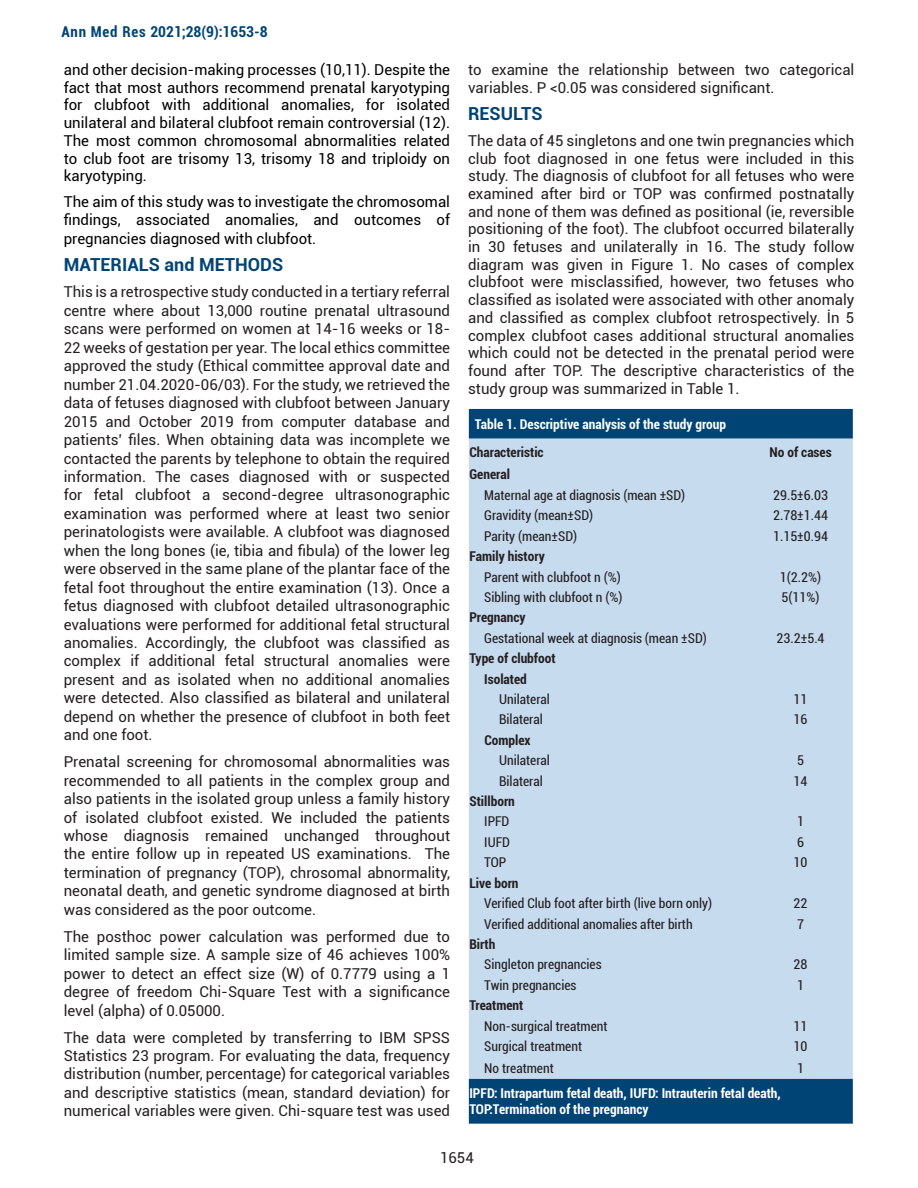
<style>
.page{position:relative;width:918px;height:1188px;background:#fff}
.page>*{position:absolute;margin:0;border:0;box-sizing:border-box;transform-origin:0 0}
.t1{font:700 18px "Roboto";color:#004475}
.t2{font:15px/18.5px "Roboto";color:#231f20;text-align:justify}
.t3{font:15px/17.7px "Roboto";color:#000;text-align:justify}
.t4{font:700 condensed 15px "Roboto";color:#004475}
.t5{font:condensed 13.5px "Roboto";color:#231f20}
.t6{font:700 condensed 13.5px/16.2px "Roboto";color:#fff}
.t7{font:700 condensed 13.5px/20.4px "Roboto";color:#231f20}
</style>
<div class="page">
<div style="left:469px;top:409px;width:384px;height:715px;background:#004475"></div>
<div style="left:469px;top:439px;width:384px;height:640px;background:#c7dbef"></div>
<p class="t4" style="left:61px;top:21px;width:208px">Ann Med Res 2021;28(9):1653-8</p>
<p class="t3" style="left:64px;top:60px;width:388px">and other decision-making processes (10,11). Despite the fact that most authors recommend prenatal karyotyping for clubfoot with additional anomalies, for isolated unilateral and bilateral clubfoot remain controversial (12).<br>The most common chromosomal abnormalities related to club foot are trisomy 13, trisomy 18 and triploidy on karyotyping.</p>
<p class="t3" style="left:64px;top:192px;width:388px;line-height:18.1px">The aim of this study was to investigate the chromosomal findings, associated anomalies, and outcomes of pregnancies diagnosed with clubfoot.</p>
<p class="t1" style="left:64px;top:251px;width:221px">MATERIALS and METHODS</p>
<p class="t2" style="left:64px;top:282px;width:388px">This is a retrospective study conducted in a tertiary referral centre where about 13,000 routine prenatal ultrasound scans were performed on women at 14-16 weeks or 18- 22 weeks of gestation per year. The local ethics committee approved the study (Ethical committee approval date and number 21.04.2020-06/03). For the study, we retrieved the data of fetuses diagnosed with clubfoot between January 2015 and October 2019 from computer database and patients’ files. When obtaining data was incomplete we contacted the parents by telephone to obtain the required information. The cases diagnosed with or suspected for fetal clubfoot a second-degree ultrasonographic examination was performed where at least two senior perinatologists were available. A clubfoot was diagnosed when the long bones (ie, tibia and fibula) of the lower leg were observed in the same plane of the plantar face of the fetal foot throughout the entire examination (13). Once a fetus diagnosed with clubfoot detailed ultrasonographic evaluations were performed for additional fetal structural anomalies. Accordingly, the clubfoot was classified as complex if additional fetal structural anomalies were present and as isolated when no additional anomalies were detected. Also classified as bilateral and unilateral depend on whether the presence of clubfoot in both feet and one foot.</p>
<p class="t2" style="left:64px;top:752px;width:388px">Prenatal screening for chromosomal abnormalities was recommended to all patients in the complex group and also patients in the isolated group unless a family history of isolated clubfoot existed. We included the patients whose diagnosis remained unchanged throughout the entire follow up in repeated US examinations. The termination of pregnancy (TOP), chrosomal abnormality, neonatal death, and genetic syndrome diagnosed at birth was considered as the poor outcome.</p>
<p class="t2" style="left:64px;top:927px;width:388px">The posthoc power calculation was performed due to limited sample size. A sample size of 46 achieves 100% power to detect an effect size (W) of 0.7779 using a 1 degree of freedom Chi-Square Test with a significance level (alpha) of 0.05000.</p>
<p class="t2" style="left:64px;top:1027px;width:388px">The data were completed by transferring to IBM SPSS Statistics 23 program. For evaluating the data, frequency distribution (number, percentage) for categorical variables and descriptive statistics (mean, standard deviation) for numerical variables were given. Chi-square test was used</p>
<p class="t2" style="left:468px;top:60px;width:388px">to examine the relationship between two categorical variables. P &lt;0.05 was considered significant.</p>
<p class="t1" style="left:468px;top:101px;width:76px">RESULTS</p>
<p class="t2" style="left:468px;top:131px;width:388px;line-height:17.7px">The data of 45 singletons and one twin pregnancies which club foot diagnosed in one fetus were included in this study. The diagnosis of clubfoot for all fetuses who were examined after bird or TOP was confirmed postnatally and none of them was defined as positional (ie, reversible positioning of the foot). The clubfoot occurred bilaterally in 30 fetuses and unilaterally in 16. The study follow diagram was given in Figure 1. No cases of complex clubfoot were misclassified, however, two fetuses who classified as isolated were associated with other anomaly and classified as complex clubfoot retrospectively. İn 5 complex clubfoot cases additional structural anomalies which could not be detected in the prenatal period were found after TOP. The descriptive characteristics of the study group was summarized in Table 1.</p>
<p class="t6" style="left:475px;top:415px;width:253px">Table 1. Descriptive analysis of the study group</p>
<p class="t7" style="left:469px;top:441px;width:76px">Characteristic</p>
<p class="t7" style="left:770px;top:441px;width:64px">No of cases</p>
<p class="t7" style="left:469px;top:464px;width:42px">General</p>
<p class="t5" style="left:484px;top:486px;width:203px">Maternal age at diagnosis (mean ±SD)</p>
<p class="t5" style="left:773px;top:486px;width:56px">29.5±6.03</p>
<p class="t5" style="left:484px;top:506px;width:111px">Gravidity (mean±SD)</p>
<p class="t5" style="left:773px;top:506px;width:56px">2.78±1.44</p>
<p class="t5" style="left:484px;top:527px;width:94px">Parity (mean±SD)</p>
<p class="t5" style="left:773px;top:527px;width:56px">1.15±0.94</p>
<p class="t7" style="left:469px;top:546px;width:77px">Family history</p>
<p class="t5" style="left:484px;top:567px;width:138px">Parent with clubfoot n (%)</p>
<p class="t5" style="left:780px;top:567px;width:43px">1(2.2%)</p>
<p class="t5" style="left:484px;top:588px;width:140px">Sibling with clubfoot n (%)</p>
<p class="t5" style="left:782px;top:588px;width:39px">5(11%)</p>
<p class="t7" style="left:469px;top:607px;width:58px">Pregnancy</p>
<p class="t5" style="left:484px;top:629px;width:224px">Gestational week at diagnosis (mean ±SD)</p>
<p class="t5" style="left:777px;top:629px;width:50px">23.2±5.4</p>
<p class="t7" style="left:484px;top:648px;width:73px;text-indent:-15px">Type of clubfoot<br>Isolated</p>
<p class="t5" style="left:499px;top:690px;width:52px">Unilateral</p>
<p class="t5" style="left:794px;top:690px;width:15px">11</p>
<p class="t5" style="left:499px;top:710px;width:45px">Bilateral</p>
<p class="t5" style="left:794px;top:710px;width:15px">16</p>
<p class="t7" style="left:484px;top:729px;width:48px">Complex</p>
<p class="t5" style="left:499px;top:751px;width:52px">Unilateral</p>
<p class="t5" style="left:797px;top:751px;width:8px">5</p>
<p class="t5" style="left:499px;top:771px;width:45px">Bilateral</p>
<p class="t5" style="left:794px;top:771px;width:15px">14</p>
<p class="t7" style="left:469px;top:791px;width:47px">Stillborn</p>
<p class="t5" style="left:484px;top:812px;width:27px">IPFD</p>
<p class="t5" style="left:797px;top:812px;width:8px">1</p>
<p class="t5" style="left:484px;top:833px;width:27px">IUFD</p>
<p class="t5" style="left:797px;top:833px;width:8px">6</p>
<p class="t5" style="left:484px;top:853px;width:24px">TOP</p>
<p class="t5" style="left:794px;top:853px;width:15px">10</p>
<p class="t7" style="left:469px;top:872px;width:51px">Live born</p>
<p class="t5" style="left:484px;top:894px;width:230px">Verified Club foot after birth (live born only)</p>
<p class="t5" style="left:794px;top:894px;width:15px">22</p>
<p class="t5" style="left:484px;top:914px;width:210px">Verified additional anomalies after birth</p>
<p class="t5" style="left:797px;top:914px;width:8px">7</p>
<p class="t7" style="left:469px;top:933px;width:27px">Birth</p>
<p class="t5" style="left:484px;top:955px;width:119px">Singleton pregnancies</p>
<p class="t5" style="left:794px;top:955px;width:15px">28</p>
<p class="t5" style="left:484px;top:976px;width:94px">Twin pregnancies</p>
<p class="t5" style="left:797px;top:976px;width:8px">1</p>
<p class="t7" style="left:469px;top:995px;width:56px">Treatment</p>
<p class="t5" style="left:484px;top:1016px;width:125px">Non-surgical treatment</p>
<p class="t5" style="left:794px;top:1016px;width:15px">11</p>
<p class="t5" style="left:484px;top:1037px;width:99px">Surgical treatment</p>
<p class="t5" style="left:794px;top:1037px;width:15px">10</p>
<p class="t5" style="left:484px;top:1058px;width:71px">No treatment</p>
<p class="t5" style="left:797px;top:1058px;width:8px">1</p>
<p class="t6" style="left:469px;top:1085px;width:313px">IPFD: Intrapartum fetal death, IUFD: Intrauterin fetal death,<br>TOP:Termination of the pregnancy</p>
<p class="t2" style="left:440px;top:1148px;width:35px">1654</p>
</div>
